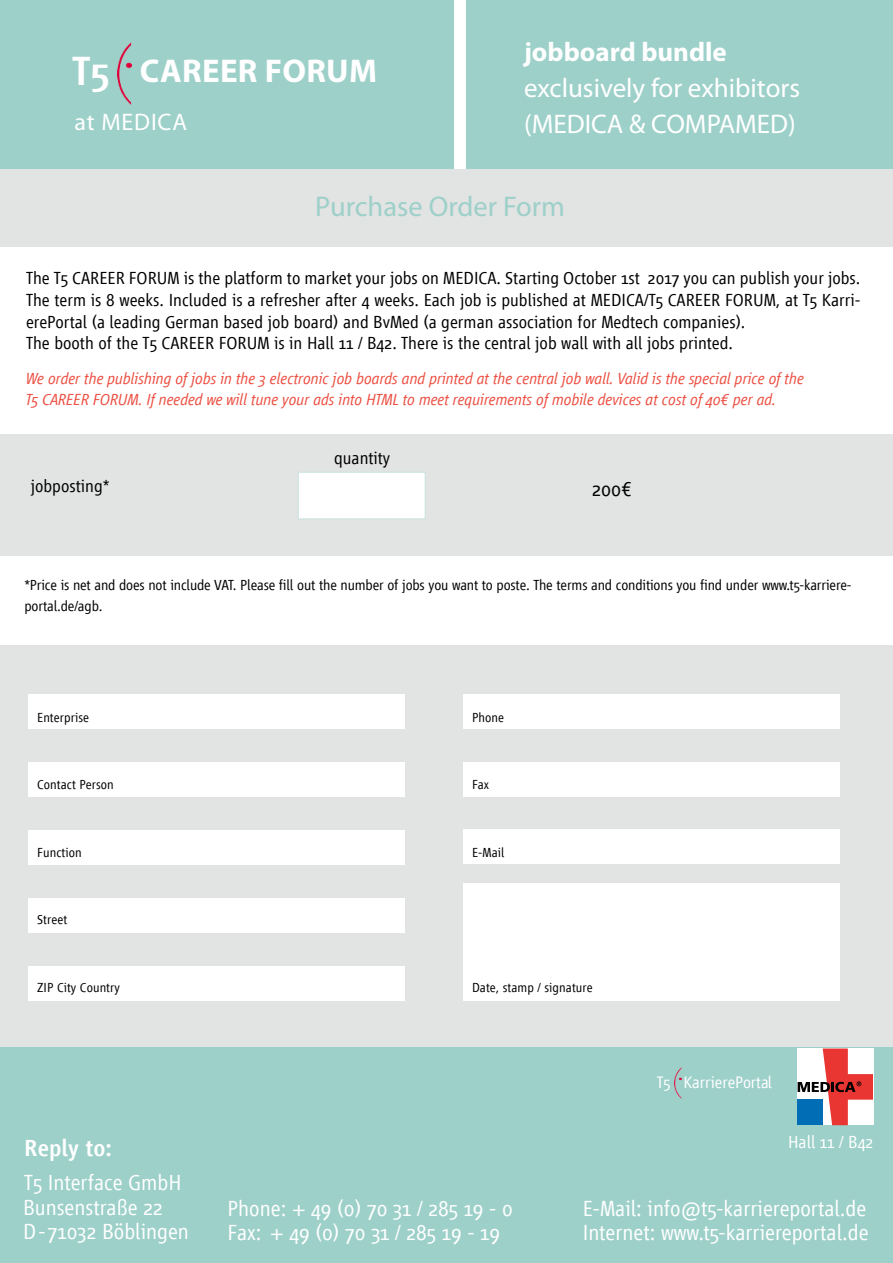
<style>
.page{position:relative;width:893px;height:1263px;background:#fff}
.page>*{position:absolute;margin:0;border:0;box-sizing:border-box;transform-origin:0 0}
.t1{font:700 33px "Myriad Pro";letter-spacing:.01em;color:#fff}
.t2{font:28.5px "Myriad Pro";color:#9dd0c9}
.t3{font:27px "Myriad Pro";color:#fff}
.t4{font:700 27px "Myriad Pro";color:#fff}
.t5{font:24px "Vialog LT Medium Os F";color:#fff}
.t6{font:24px "Myriad Pro";letter-spacing:.035em;color:#fff}
.t7{font:22.5px/24px "Vialog LT Light Os F";color:#fff}
.t8{font:21px "Vialog LT Light Os F";color:#000}
.t9{font:18px/21.6px "Vialog LT Light Os F";color:#000}
.t10{font:18px "Vialog LT Light Os F";color:#fff}
.t11{font:17.1px "Vialog LT Light Os F";color:#fff}
.t12{font:16.5px/21.6px "Vialog LT Light Italic Os F";letter-spacing:-.01em;color:#ec4e41}
.t13{font:15px/21px "Vialog LT Light Os F";letter-spacing:-.01em;color:#000}
.t14{font:13.5px "Vialog LT Light Os F";letter-spacing:.005em;color:#000}
.s1{font-family:"Vialog LT Medium Os F";font-weight:400;font-size:42px}
</style>
<div class="page">
<div style="left:466px;top:0;width:427px;height:182px;background:#9dd0c9"></div>
<div style="left:0;top:0;width:454px;height:182px;background:#9dd0c9"></div>
<div style="left:0;top:169px;width:893px;height:78px;background:#e2e3e3"></div>
<div style="left:0;top:645px;width:893px;height:402px;background:#e2e3e3"></div>
<div style="left:463px;top:884px;width:377px;height:117px;background:#fff"></div>
<div style="left:29px;top:694px;width:376px;height:34px;background:#fff"></div>
<div style="left:463px;top:694px;width:377px;height:34px;background:#fff"></div>
<div style="left:29px;top:966px;width:376px;height:34px;background:#fff"></div>
<div style="left:29px;top:898px;width:376px;height:34px;background:#fff"></div>
<div style="left:463px;top:830px;width:377px;height:34px;background:#fff"></div>
<div style="left:29px;top:830px;width:376px;height:34px;background:#fff"></div>
<div style="left:29px;top:762px;width:376px;height:34px;background:#fff"></div>
<div style="left:463px;top:762px;width:377px;height:34px;background:#fff"></div>
<div style="left:0;top:1047px;width:893px;height:216px;background:#9dd0c9"></div>
<img style="left:118px;top:43px;width:13px;height:61px">
<div style="left:0;top:434px;width:893px;height:122px;background:#e2e3e3"></div>
<div style="left:298px;top:472px;width:128px;height:47px;background:#fff;border:1px solid #cbe4e0"></div>
<img style="left:674px;top:1068px;width:7px;height:30px">
<svg style="left:797px;top:1048px;width:77px;height:77px"></svg>
<svg style="left:798px;top:1048px;width:75px;height:77px;background:#cb989e"></svg>
<h1 class="t1" style="left:72px;top:49px;width:306px"><span class="s1">T5</span> CAREER FORUM</h1>
<h3 class="t4" style="left:524px;top:34px;width:204px">jobboard bundle</h3>
<h3 class="t3" style="left:524px;top:71px;width:277px">exclusively for exhibitors</h3>
<h3 class="t6" style="left:74px;top:107px;width:114px">at MEDICA</h3>
<h3 class="t3" style="left:524px;top:107px;width:273px">(MEDICA &amp; COMPAMED)</h3>
<h2 class="t2" style="left:315px;top:189px;width:251px">Purchase Order Form</h2>
<p class="t9" style="left:26px;top:268px;width:836px">The T5 CAREER FORUM is the platform to market your jobs on MEDICA. Starting October 1st 2017 you can publish your jobs.<br>The term is 8 weeks. Included is a refresher after 4 weeks. Each job is published at MEDICA/T5 CAREER FORUM, at T5 Karri&shy;erePortal (a leading German based job board) and BvMed (a german association for Medtech companies).<br>The booth of the T5 CAREER FORUM is in Hall 11 / B42. There is the central job wall with all jobs printed.</p>
<p class="t12" style="left:26px;top:367px;width:779px">We order the publishing of jobs in the 3 electronic job boards and printed at the central job wall. Valid is the special price of the<br>T5 CAREER FORUM. If needed we will tune your ads into HTML to meet requirements of mobile devices at cost of 40€ per ad.</p>
<p class="t9" style="left:334px;top:447px;width:57px">quantity</p>
<p class="t9" style="left:31px;top:475px;width:80px">jobposting*</p>
<p class="t8" style="left:592px;top:478px;width:41px">200€</p>
<p class="t13" style="left:24px;top:574px;width:829px">*Price is net and does not include VAT. Please fill out the number of jobs you want to poste. The terms and conditions you find under www.t5-karriere&shy;portal.de/agb.</p>
<p class="t14" style="left:37px;top:710px;width:53px">Enterprise</p>
<p class="t14" style="left:472px;top:710px;width:34px">Phone</p>
<p class="t14" style="left:37px;top:777px;width:78px">Contact Person</p>
<p class="t14" style="left:472px;top:777px;width:19px">Fax</p>
<p class="t14" style="left:37px;top:845px;width:46px">Function</p>
<p class="t14" style="left:472px;top:845px;width:34px">E-Mail</p>
<p class="t14" style="left:37px;top:912px;width:31px">Street</p>
<p class="t14" style="left:37px;top:980px;width:84px">ZIP City Country</p>
<p class="t14" style="left:472px;top:980px;width:122px">Date, stamp / signature</p>
<p class="t11" style="left:657px;top:1073px;width:117px">T5 KarrierePortal</p>
<h3 class="t5" style="left:24px;top:1135px;width:89px">Reply to:</h3>
<p class="t7" style="left:24px;top:1171px;width:159px">T5 Interface GmbH</p>
<p class="t10" style="left:788px;top:1132px;width:87px">Hall 11 / B42</p>
<p class="t7" style="left:23px;top:1196px;width:168px">Bunsenstraße 22<br>D-71032 Böblingen</p>
<p class="t7" style="left:228px;top:1196px;width:287px">Phone: + 49 (0) 70 31 / 285 19 - 0<br>Fax: + 49 (0) 70 31 / 285 19 - 19</p>
<p class="t7" style="left:583px;top:1196px;width:287px">E-Mail: info@t5-karriereportal.de<br>Internet: www.t5-karriereportal.de</p>
</div>
